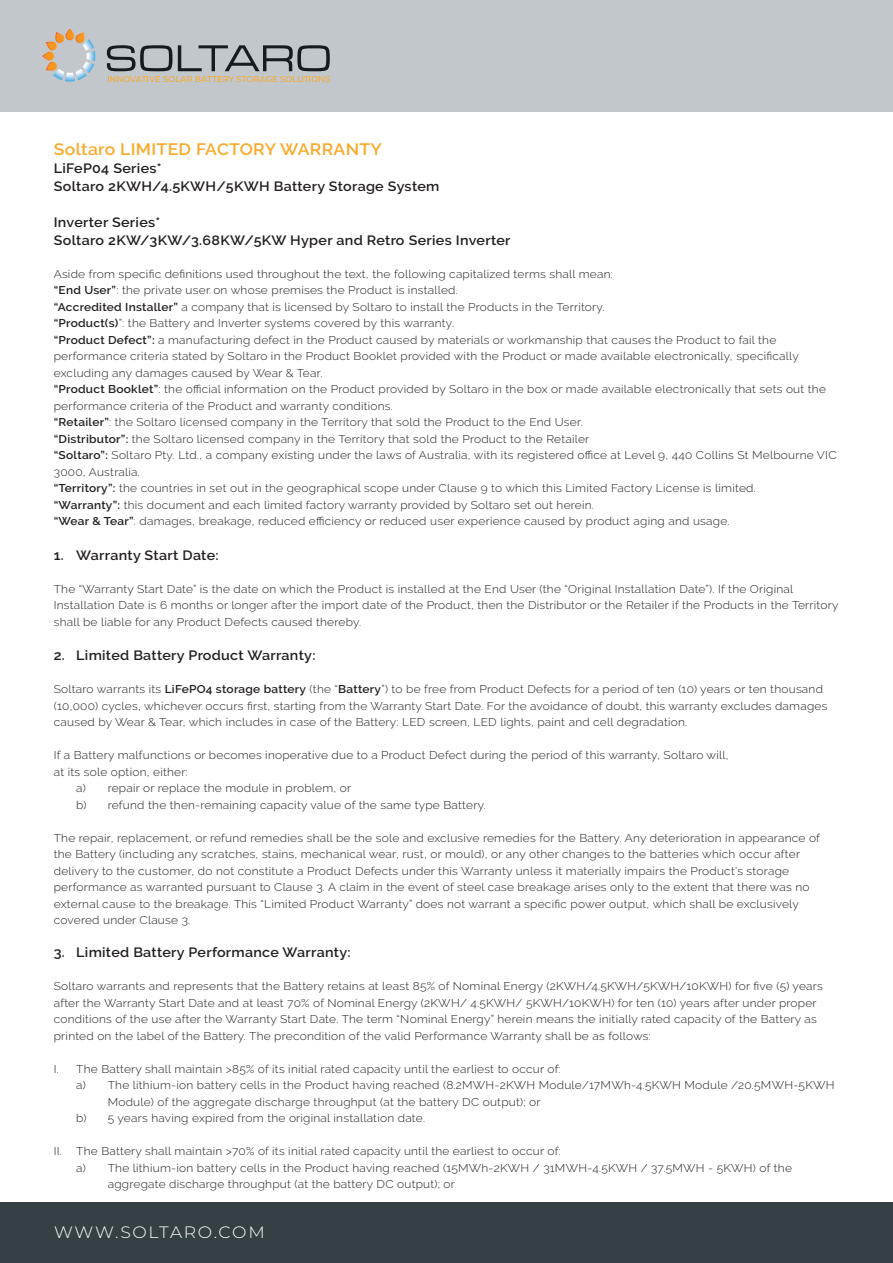
<style>
.page{position:relative;width:893px;height:1263px;background:#fff}
.page>*{position:absolute;margin:0;border:0;box-sizing:border-box;transform-origin:0 0}
.t1{font:600 16.5px "Raleway";letter-spacing:.02em;color:#faa928;scale:1.06 1}
.t2{font:300 16.5px "Montserrat";letter-spacing:.1em;color:#fff;scale:1.04 1}
.t3{font:600 13.5px "Raleway";letter-spacing:.02em;color:#231f20;scale:1.06 1}
.t4{font:300 11.25px/16.5px "Raleway";letter-spacing:.02em;color:#231f20;scale:1.06 1}
.s1{font-weight:600}
</style>
<div class="page">
<div style="left:0;top:1202px;width:893px;height:61px;background:#344043"></div>
<div style="left:0;top:0;width:893px;height:112px;background:#c2c7cb"></div>
<div style="left:43px;top:52px;width:11px;height:8px;border:1px solid #fff;border-radius:4px"></div>
<div style="left:66px;top:29px;width:8px;height:11px;background:#f79521;border-radius:4px"></div>
<div style="left:66px;top:29px;width:8px;height:11px;border:1px solid #fff;border-radius:4px"></div>
<svg style="left:46px;top:33px;width:50px;height:49px"></svg>
<svg style="left:107px;top:45px;width:223px;height:37px"></svg>
<p class="t1" style="left:54px;top:139px;width:311px">Soltaro LIMITED FACTORY WARRANTY</p>
<p class="t3" style="left:54px;top:160px;width:103px">LiFeP04 Series*</p>
<p class="t3" style="left:54px;top:178px;width:365px">Soltaro 2KWH/4.5KWH/5KWH Battery Storage System</p>
<p class="t3" style="left:54px;top:214px;width:102px">Inverter Series*</p>
<p class="t3" style="left:54px;top:232px;width:432px">Soltaro 2KW/3KW/3.68KW/5KW Hyper and Retro Series Inverter</p>
<p class="t4" style="left:54px;top:266px;width:529px">Aside from specific definitions used throughout the text, the following capitalized terms shall mean:</p>
<p class="t4" style="left:54px;top:282px;width:383px"><span class="s1">“End User”</span>: the private user on whose premises the Product is installed.</p>
<p class="t4" style="left:54px;top:299px;width:521px"><span class="s1">“Accredited Installer”</span> a company that is licensed by Soltaro to install the Products in the Territory.</p>
<p class="t4" style="left:54px;top:315px;width:379px"><span class="s1">“Product(s)</span>”: the Battery and Inverter systems covered by this warranty.</p>
<p class="t4" style="left:54px;top:332px;width:704px"><span class="s1">“Product Defect”:</span> a manufacturing defect in the Product caused by materials or workmanship that causes the Product to fail the performance criteria stated by Soltaro in the Product Booklet provided with the Product or made available electronically, specifically excluding any damages caused by Wear &amp; Tear.</p>
<p class="t4" style="left:54px;top:381px;width:730px"><span class="s1">“Product Booklet”</span>: the official information on the Product provided by Soltaro in the box or made available electronically that sets out the performance criteria of the Product and warranty conditions.</p>
<p class="t4" style="left:54px;top:414px;width:501px"><span class="s1">“Retailer”</span>: the Soltaro licensed company in the Territory that sold the Product to the End User.</p>
<p class="t4" style="left:54px;top:431px;width:507px"><span class="s1">“Distributor”:</span> the Soltaro licensed company in the Territory that sold the Product to the Retailer</p>
<p class="t4" style="left:54px;top:447px;width:740px"><span class="s1">“Soltaro”:</span> Soltaro Pty. Ltd., a company existing under the laws of Australia, with its registered office at Level 9, 440 Collins St Melbourne VIC<br>3000, Australia.</p>
<p class="t4" style="left:54px;top:480px;width:664px"><span class="s1">“Territory”:</span> the countries in set out in the geographical scope under Clause 9 to which this Limited Factory License is limited.</p>
<p class="t4" style="left:54px;top:497px;width:511px"><span class="s1">“Warranty”:</span> this document and each limited factory warranty provided by Soltaro set out herein.</p>
<p class="t4" style="left:54px;top:513px;width:639px"><span class="s1">“Wear &amp; Tear”</span>: damages, breakage, reduced efficiency or reduced user experience caused by product aging and usage.</p>
<p class="t3" style="left:54px;top:547px;width:157px">1. Warranty Start Date:</p>
<p class="t4" style="left:54px;top:581px;width:742px">The “Warranty Start Date” is the date on which the Product is installed at the End User (the “Original Installation Date”). If the Original<br>Installation Date is 6 months or longer after the import date of the Product, then the Distributor or the Retailer if the Products in the Territory shall be liable for any Product Defects caused thereby.</p>
<p class="t3" style="left:54px;top:648px;width:248px">2. Limited Battery Product Warranty:</p>
<p class="t4" style="left:54px;top:681px;width:731px">Soltaro warrants its <span class="s1">LiFePO4 storage battery</span> (the “<span class="s1">Battery</span>”) to be free from Product Defects for a period of ten (10) years or ten thousand (10,000) cycles, whichever occurs first, starting from the Warranty Start Date. For the avoidance of doubt, this warranty excludes damages caused by Wear &amp; Tear, which includes in case of the Battery: LED screen, LED lights, paint and cell degradation.</p>
<p class="t4" style="left:54px;top:747px;width:638px">If a Battery malfunctions or becomes inoperative due to a Product Defect during the period of this warranty, Soltaro will, at its sole option, either:</p>
<p class="t4" style="left:76px;top:780px;width:261px">a) repair or replace the module in problem, or</p>
<p class="t4" style="left:76px;top:797px;width:388px">b) refund the then-remaining capacity value of the same type Battery.</p>
<p class="t4" style="left:54px;top:830px;width:724px">The repair, replacement, or refund remedies shall be the sole and exclusive remedies for the Battery. Any deterioration in appearance of the Battery (including any scratches, stains, mechanical wear, rust, or mould), or any other changes to the batteries which occur after delivery to the customer, do not constitute a Product Defects under this Warranty unless it materially impairs the Product’s storage performance as warranted pursuant to Clause 3. A claim in the event of steel case breakage arises only to the extent that there was no external cause to the breakage. This “Limited Product Warranty” does not warrant a specific power output, which shall be exclusively covered under Clause 3.</p>
<p class="t3" style="left:54px;top:945px;width:282px">3. Limited Battery Performance Warranty:</p>
<p class="t4" style="left:54px;top:978px;width:727px">Soltaro warrants and represents that the Battery retains at least 85% of Nominal Energy (2KWH/4.5KWH/5KWH/10KWH) for five (5) years after the Warranty Start Date and at least 70% of Nominal Energy (2KWH/ 4.5KWH/ 5KWH/10KWH) for ten (10) years after under proper conditions of the use after the Warranty Start Date. The term “Nominal Energy” herein means the initially rated capacity of the Battery as printed on the label of the Battery. The precondition of the valid Performance Warranty shall be as follows:</p>
<p class="t4" style="left:54px;top:1061px;width:480px">I. The Battery shall maintain &gt;85% of its initial rated capacity until the earliest to occur of:</p>
<p class="t4" style="left:108px;top:1077px;width:687px;text-indent:-31px">a) The lithium-ion battery cells in the Product having reached (8.2MWH-2KWH Module/17MWh-4.5KWH Module /20.5MWH-5KWH<br>Module) of the aggregate discharge throughput (at the battery DC output); or</p>
<p class="t4" style="left:76px;top:1110px;width:331px">b) 5 years having expired from the original installation date.</p>
<p class="t4" style="left:54px;top:1143px;width:480px">II. The Battery shall maintain &gt;70% of its initial rated capacity until the earliest to occur of:</p>
<p class="t4" style="left:108px;top:1160px;width:647px;text-indent:-31px">a) The lithium-ion battery cells in the Product having reached (15MWh-2KWH / 31MWH-4.5KWH / 37.5MWH - 5KWH) of the aggregate discharge throughput (at the battery DC output); or</p>
<p class="t2" style="left:54px;top:1221px;width:204px">WWW.SOLTARO.COM</p>
</div>
